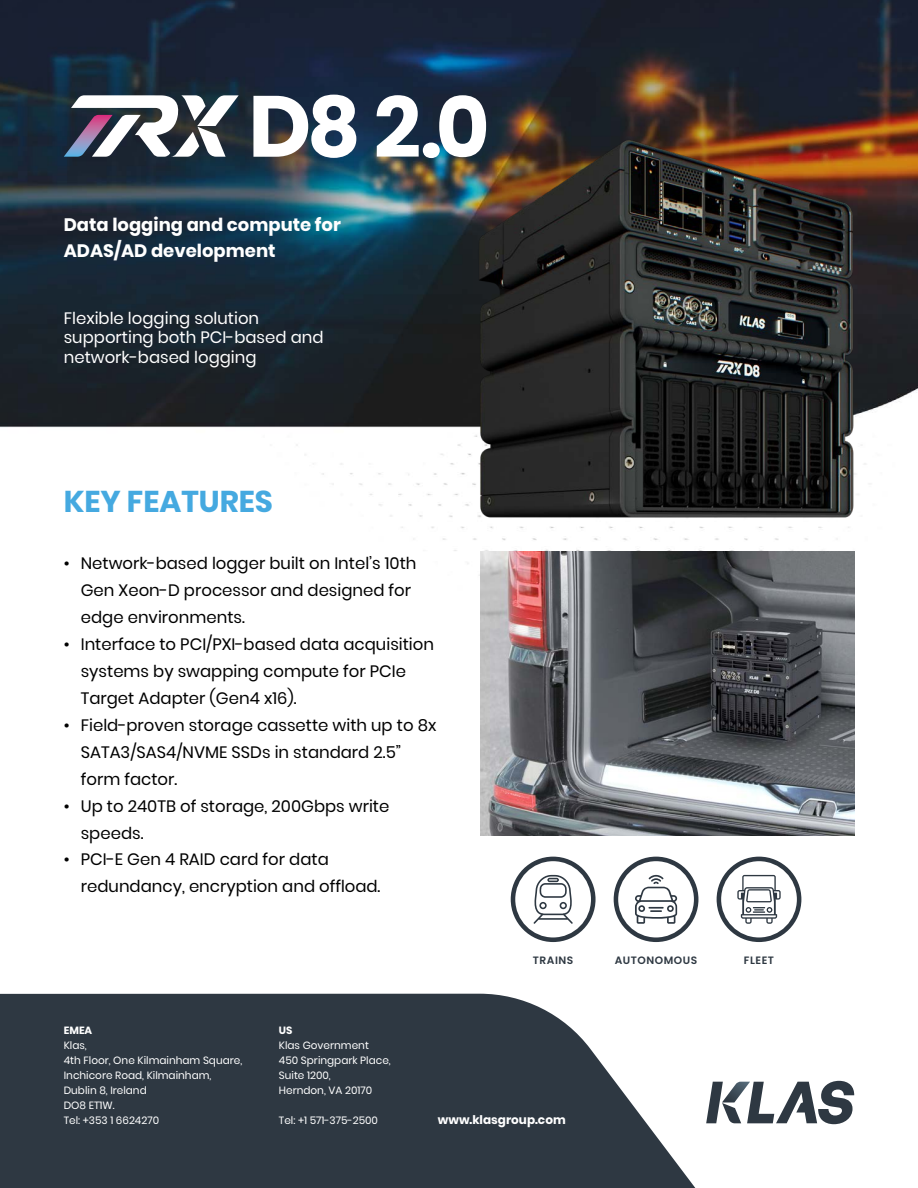
<style>
.page{position:relative;width:918px;height:1188px;background:#fff}
.page>*{position:absolute;margin:0;border:0;box-sizing:border-box;transform-origin:0 0}
.t1{font:700 83.4px "Poppins";color:#fff}
.t2{font:700 30px "Poppins";color:#45a9e0}
.t3{font:700 18px/25.5px "Poppins";color:#fff}
.t4{font:16.5px/27px "Poppins";color:#000}
.t5{font:16.5px/19.5px "Poppins";color:#fff}
.t6{font:700 12px "Poppins";color:#fff}
.t7{font:600 10.65px "Poppins";letter-spacing:.05em;color:#2e3842}
.t8{font:10.5px/15px "Poppins";color:#fff}
.t9{font:700 10.5px "Poppins";color:#fff}
.s1{font-size:86.85px}
</style>
<div class="page">
<img style="left:0;top:0;width:918px;height:905px">
<svg style="left:0;top:994px;width:696px;height:194px;background:#444d56"></svg>
<svg style="left:706px;top:1081px;width:148px;height:43px"></svg>
<svg style="left:511px;top:857px;width:85px;height:85px"></svg>
<svg style="left:614px;top:857px;width:84px;height:85px"></svg>
<svg style="left:717px;top:857px;width:84px;height:85px"></svg>
<img style="left:480px;top:551px;width:374px;height:284px">
<img style="left:455px;top:116px;width:422px;height:424px">
<svg style="left:64px;top:95px;width:175px;height:62px"></svg>
<h1 class="t1" style="left:248px;top:80px;width:243px"><span class="s1">D</span>8 2.0</h1>
<p class="t3" style="left:64px;top:212px;width:279px">Data logging and compute for<br>ADAS/AD development</p>
<p class="t5" style="left:64px;top:308px;width:261px">Flexible logging solution supporting both PCI-based and network-based logging</p>
<h2 class="t2" style="left:64px;top:484px;width:211px">KEY FEATURES</h2>
<p class="t4" style="left:81px;top:549px;width:337px;text-indent:-17px">• Network-based logger built on Intel’s 10th<br>Gen Xeon-D processor and designed for edge environments.</p>
<p class="t4" style="left:81px;top:630px;width:355px;text-indent:-17px">• Interface to PCI/PXI-based data acquisition systems by swapping compute for PCIe<br>Target Adapter (Gen4 x16).</p>
<p class="t4" style="left:81px;top:711px;width:357px;text-indent:-17px">• Field-proven storage cassette with up to 8x<br>SATA3/SAS4/NVME SSDs in standard 2.5” form factor.</p>
<p class="t4" style="left:81px;top:792px;width:310px;text-indent:-17px">• Up to 240TB of storage, 200Gbps write speeds.</p>
<p class="t4" style="left:81px;top:846px;width:301px;text-indent:-17px">• PCI-E Gen 4 RAID card for data redundancy, encryption and offload.</p>
<p class="t7" style="left:533px;top:955px;width:42px">TRAINS</p>
<p class="t7" style="left:615px;top:955px;width:84px">AUTONOMOUS</p>
<p class="t7" style="left:744px;top:955px;width:32px">FLEET</p>
<p class="t9" style="left:64px;top:1024px;width:30px">EMEA</p>
<p class="t8" style="left:64px;top:1038px;width:180px">Klas,<br>4th Floor, One Kilmainham Square,<br>Inchicore Road, Kilmainham,<br>Dublin 8, Ireland<br>DO8 ET1W.<br>Tel: +353 1 6624270</p>
<p class="t9" style="left:279px;top:1024px;width:15px">US</p>
<p class="t8" style="left:279px;top:1038px;width:113px">Klas Government<br>450 Springpark Place,<br>Suite 1200,<br>Herndon, VA 20170</p>
<p class="t8" style="left:279px;top:1113px;width:101px">Tel: +1 571-375-2500</p>
<p class="t6" style="left:438px;top:1113px;width:129px">www.klasgroup.com</p>
</div>
